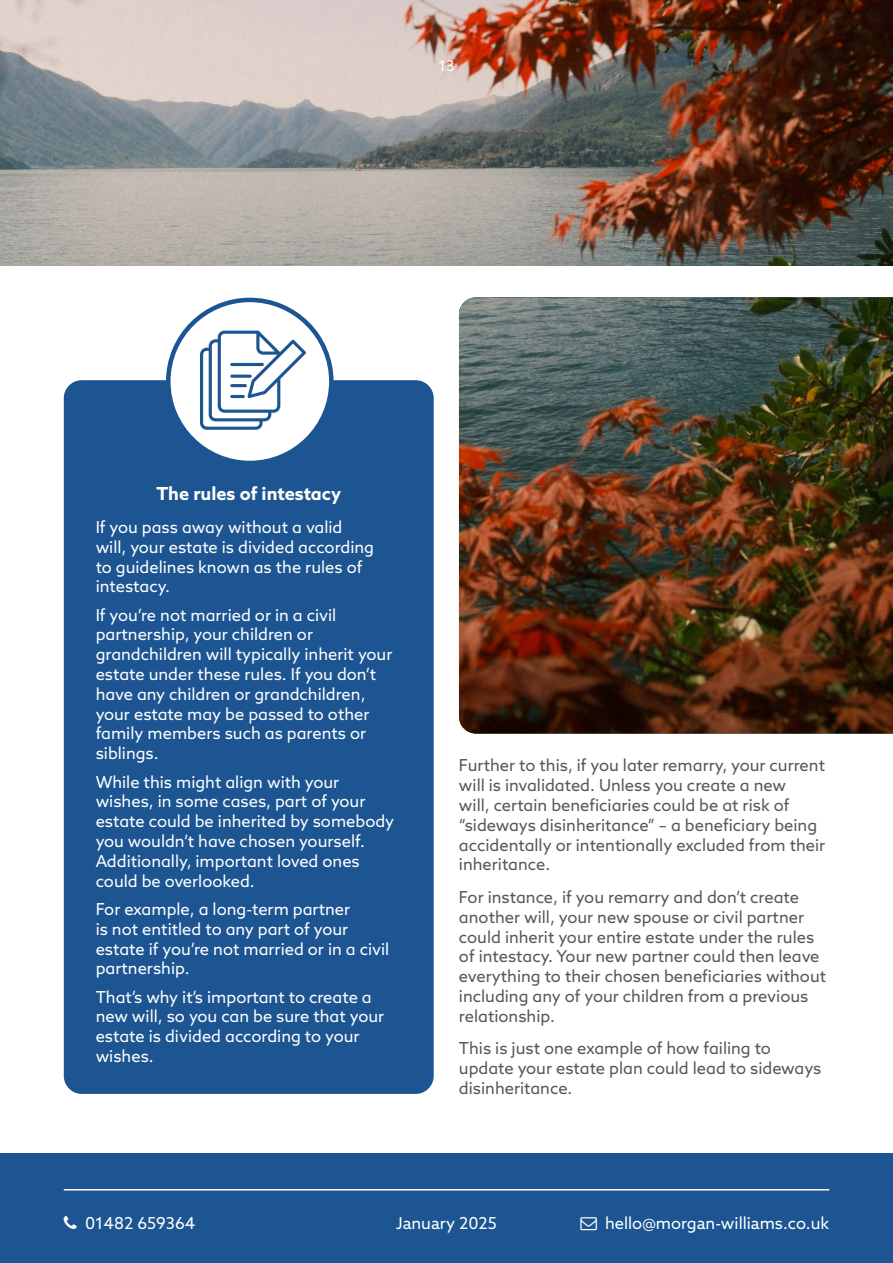
<style>
.page{position:relative;width:893px;height:1263px;background:#fff}
.page>*{position:absolute;margin:0;border:0;box-sizing:border-box;transform-origin:0 0}
.t1{font:700 18px "Azo Sans";color:#fff}
.t2{font:16.5px/19.8px "Azo Sans";color:#fff}
.t3{font:16.5px/19.8px "Azo Sans";color:#575756}
.t4{font:15px "Azo Sans";color:#fff}
</style>
<div class="page">
<div style="left:0;top:1153px;width:893px;height:110px;background:#1c5592"></div>
<hr style="left:64px;top:1189px;width:765px;height:1px;background:#fff">
<div style="left:64px;top:380px;width:370px;height:714px;background:#1c5592;border-radius:18px"></div>
<div style="left:168px;top:300px;width:163px;height:163px;background:#fff;border-radius:50%"></div>
<div style="left:166px;top:298px;width:168px;height:167px;border:4px solid #1c5592;border-radius:50%"></div>
<img style="left:0;top:0;width:893px;height:266px">
<img style="left:459px;top:297px;width:434px;height:436px">
<svg style="left:200px;top:331px;width:106px;height:99px"></svg>
<p class="t4" style="left:438px;top:56px;width:17px">13</p>
<p class="t1" style="left:156px;top:482px;width:186px">The rules of intestacy</p>
<p class="t2" style="left:96px;top:517px;width:280px">If you pass away without a valid will, your estate is divided according to guidelines known as the rules of intestacy.</p>
<p class="t2" style="left:96px;top:605px;width:298px">If you’re not married or in a civil partnership, your children or grandchildren will typically inherit your estate under these rules. If you don’t have any children or grandchildren, your estate may be passed to other family members such as parents or siblings.</p>
<p class="t2" style="left:96px;top:772px;width:300px">While this might align with your wishes, in some cases, part of your estate could be inherited by somebody you wouldn’t have chosen yourself.<br>Additionally, important loved ones could be overlooked.</p>
<p class="t2" style="left:96px;top:899px;width:295px">For example, a long-term partner<br>is not entitled to any part of your estate if you’re not married or in a civil partnership.</p>
<p class="t2" style="left:96px;top:987px;width:290px">That’s why it’s important to create a new will, so you can be sure that your estate is divided according to your wishes.</p>
<p class="t3" style="left:459px;top:755px;width:368px">Further to this, if you later remarry, your current will is invalidated. Unless you create a new<br>will, certain beneficiaries could be at risk of “sideways disinheritance” – a beneficiary being accidentally or intentionally excluded from their inheritance.</p>
<p class="t3" style="left:459px;top:887px;width:369px">For instance, if you remarry and don’t create another will, your new spouse or civil partner could inherit your entire estate under the rules of intestacy. Your new partner could then leave everything to their chosen beneficiaries without including any of your children from a previous relationship.</p>
<p class="t3" style="left:459px;top:1038px;width:364px">This is just one example of how failing to update your estate plan could lead to sideways disinheritance.</p>
<p class="t2" style="left:85px;top:1213px;width:112px">01482 659364</p>
<p class="t2" style="left:605px;top:1213px;width:226px">hello@morgan-williams.co.uk</p>
<p class="t2" style="left:396px;top:1213px;width:102px">January 2025</p>
</div>
